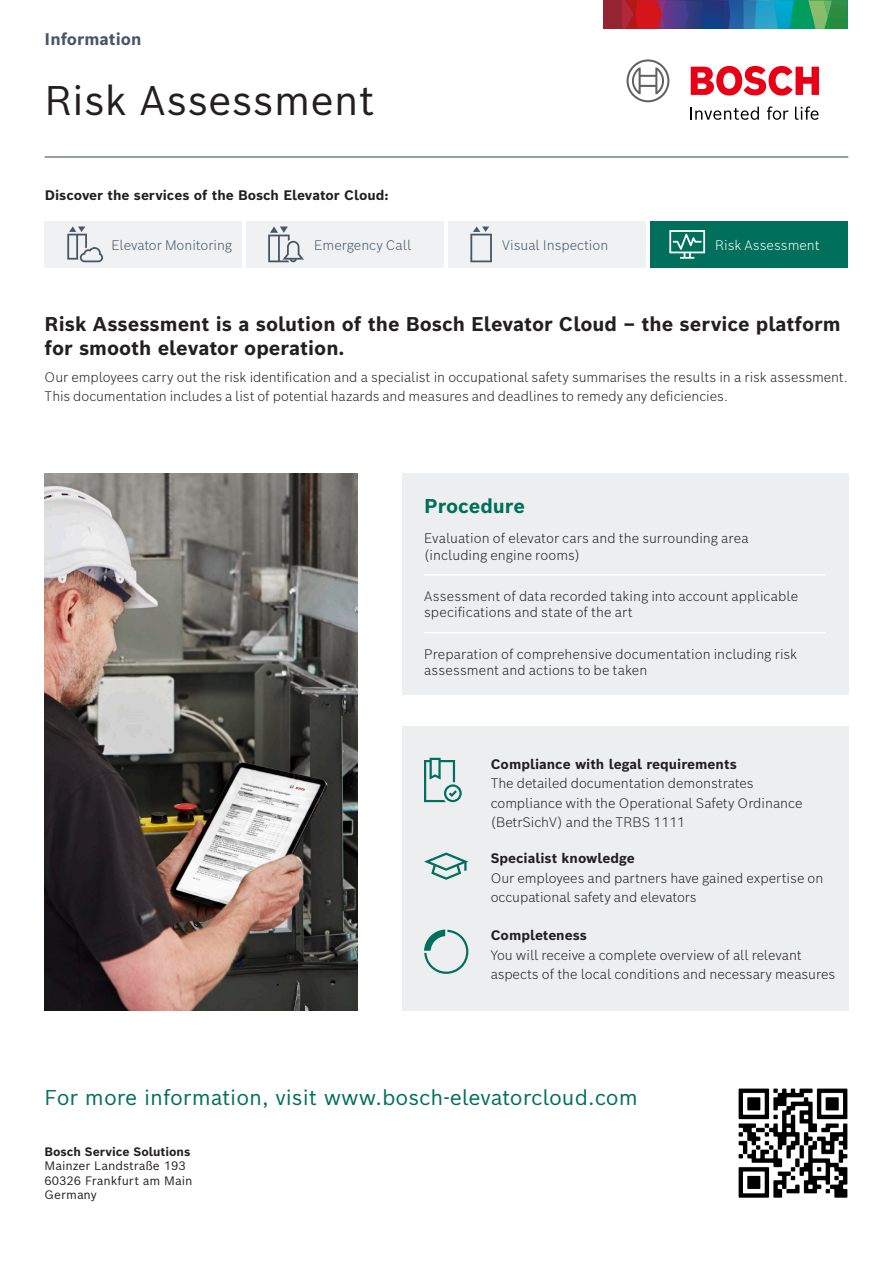
<style>
.page{position:relative;width:893px;height:1263px;background:#fff}
.page>*{position:absolute;margin:0;border:0;box-sizing:border-box;transform-origin:0 0}
.t1{font:40.5px "Bosch Sans";color:#231f20}
.t2{font:21px "Bosch Sans";color:#006f5b}
.t3{font:700 19.5px/23.4px "Bosch Sans";color:#231f20}
.t4{font:700 19.5px "Bosch Sans";color:#006f5b}
.t5{font:700 16.5px "Bosch Sans";color:#465664}
.t6{font:300 13.5px/19.5px "Bosch Sans";color:#231f20}
.t7{font:700 13.5px "Bosch Sans";color:#231f20}
.t8{font:300 13.5px "Bosch Sans";color:#465664}
.t9{font:300 13.5px "Bosch Sans";color:#fff}
.t10{font:12px "Bosch Sans";color:#231f20}
.t11{font:700 12px "Bosch Sans";color:#231f20}
</style>
<div class="page">
<hr style="left:45px;top:156px;width:803px;height:2px;background:#465664">
<div style="left:44px;top:221px;width:198px;height:47px;background:#eff1f2"></div>
<div style="left:448px;top:221px;width:198px;height:47px;background:#eff1f2"></div>
<div style="left:246px;top:221px;width:198px;height:47px;background:#eff1f2"></div>
<div style="left:651px;top:221px;width:197px;height:47px;background:#006f5b"></div>
<svg style="left:669px;top:230px;width:36px;height:29px"></svg>
<svg style="left:470px;top:227px;width:22px;height:35px"></svg>
<svg style="left:268px;top:227px;width:36px;height:35px"></svg>
<svg style="left:67px;top:227px;width:36px;height:35px"></svg>
<svg style="left:622px;top:0;width:226px;height:29px;background:#476478"></svg>
<div style="left:603px;top:0;width:19px;height:29px;background:#942432"></div>
<svg style="left:691px;top:107px;width:68px;height:13px"></svg>
<svg style="left:767px;top:106px;width:22px;height:14px"></svg>
<svg style="left:795px;top:106px;width:23px;height:14px"></svg>
<svg style="left:691px;top:66px;width:128px;height:30px"></svg>
<svg style="left:627px;top:59px;width:42px;height:43px"></svg>
<div style="left:402px;top:726px;width:446px;height:284px;background:#edeeef"></div>
<div style="left:402px;top:474px;width:446px;height:221px;background:#edeeef"></div>
<img style="left:45px;top:474px;width:312px;height:536px">
<svg style="left:424px;top:758px;width:38px;height:44px"></svg>
<svg style="left:424px;top:929px;width:44px;height:45px"></svg>
<svg style="left:424px;top:852px;width:44px;height:28px"></svg>
<hr style="left:424px;top:574px;width:402px;height:2px;background:#fff">
<hr style="left:424px;top:632px;width:402px;height:1px;background:#fff">
<img style="left:738px;top:1088px;width:110px;height:110px">
<p class="t5" style="left:45px;top:28px;width:98px">Information</p>
<p class="t1" style="left:45px;top:73px;width:331px">Risk Assessment</p>
<p class="t7" style="left:45px;top:186px;width:345px">Discover the services of the Bosch Elevator Cloud:</p>
<p class="t8" style="left:112px;top:236px;width:122px">Elevator Monitoring</p>
<p class="t8" style="left:314px;top:236px;width:98px">Emergency Call</p>
<p class="t8" style="left:502px;top:236px;width:108px">Visual Inspection</p>
<p class="t9" style="left:715px;top:236px;width:106px">Risk Assessment</p>
<p class="t3" style="left:45px;top:312px;width:797px">Risk Assessment is a solution of the Bosch Elevator Cloud – the service platform for smooth elevator operation.</p>
<p class="t6" style="left:45px;top:367px;width:805px">Our employees carry out the risk identification and a specialist in occupational safety summarises the results in a risk assessment.<br>This documentation includes a list of potential hazards and measures and deadlines to remedy any deficiencies.</p>
<p class="t4" style="left:424px;top:493px;width:102px">Procedure</p>
<p class="t6" style="left:424px;top:530px;width:326px;line-height:16.2px">Evaluation of elevator cars and the surrounding area (including engine rooms)</p>
<p class="t6" style="left:424px;top:588px;width:376px;line-height:16.2px">Assessment of data recorded taking into account applicable specifications and state of the art</p>
<p class="t6" style="left:424px;top:645px;width:375px;line-height:16.2px">Preparation of comprehensive documentation including risk assessment and actions to be taken</p>
<p class="t7" style="left:491px;top:755px;width:248px">Compliance with legal requirements</p>
<p class="t6" style="left:491px;top:773px;width:313px">The detailed documentation demonstrates compliance with the Operational Safety Ordinance (BetrSichV) and the TRBS 1111</p>
<p class="t7" style="left:491px;top:849px;width:146px">Specialist knowledge</p>
<p class="t6" style="left:491px;top:868px;width:334px">Our employees and partners have gained expertise on occupational safety and elevators</p>
<p class="t7" style="left:491px;top:926px;width:98px">Completeness</p>
<p class="t6" style="left:491px;top:945px;width:346px">You will receive a complete overview of all relevant aspects of the local conditions and necessary measures</p>
<p class="t2" style="left:45px;top:1083px;width:595px">For more information, visit www.bosch-elevatorcloud.com</p>
<p class="t11" style="left:45px;top:1143px;width:147px">Bosch Service Solutions</p>
<p class="t10" style="left:45px;top:1158px;width:143px">Mainzer Landstraße 193</p>
<p class="t10" style="left:45px;top:1172px;width:149px">60326 Frankfurt am Main</p>
<p class="t10" style="left:45px;top:1186px;width:54px">Germany</p>
</div>
